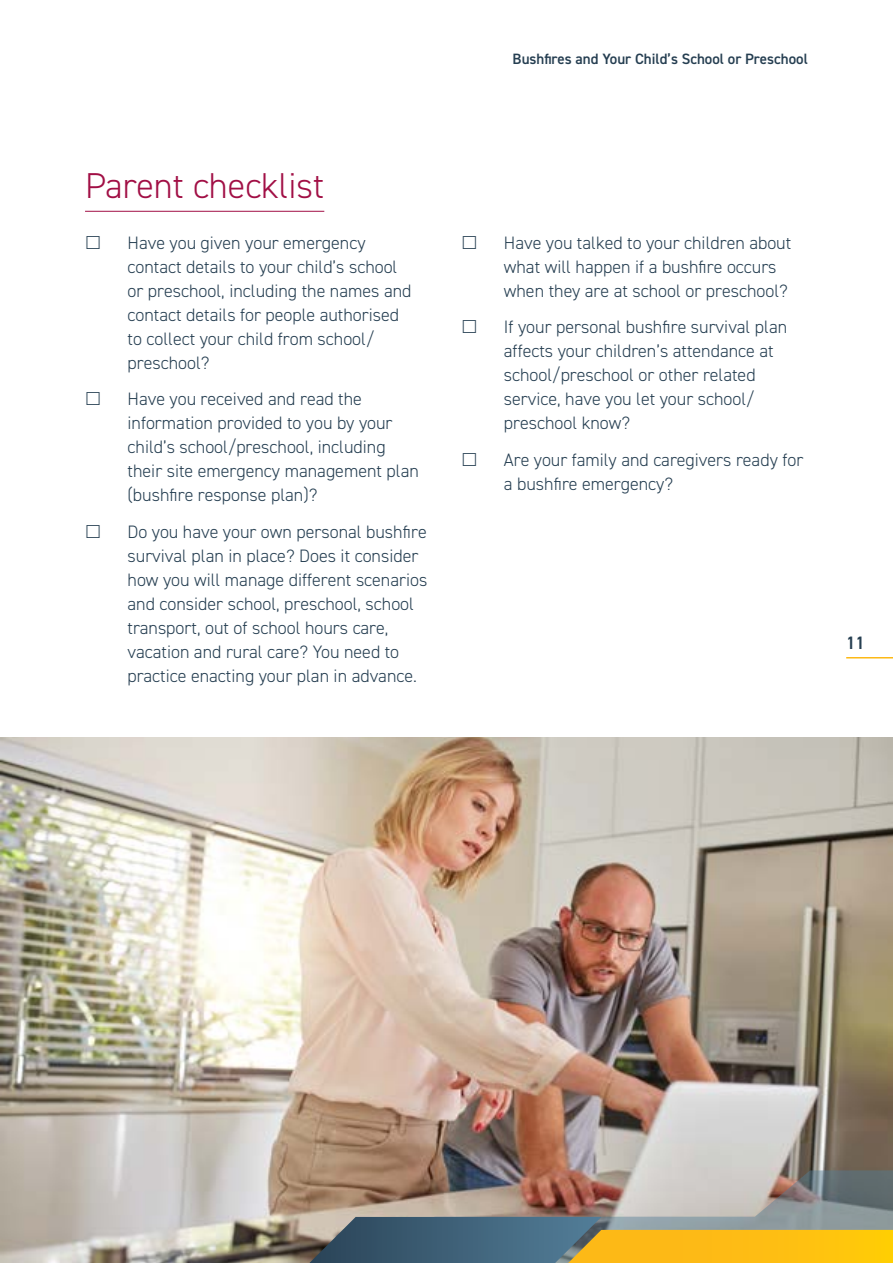
<style>
.page{position:relative;width:893px;height:1263px;background:#fff}
.page>*{position:absolute;margin:0;border:0;box-sizing:border-box;transform-origin:0 0}
.t1{font:300 36px "DIN2014";color:#a10f45}
.t2{font:300 18px/24px "DIN2014";color:#253e51}
.t3{font:600 18px "DIN2014";color:#253e51}
.t4{font:600 15px "DIN2014";color:#253e51}
</style>
<div class="page">
<hr style="left:85px;top:211px;width:239px;height:1px;background:#a10f45">
<img style="left:0;top:737px;width:893px;height:526px">
<img style="left:351px;top:1170px;width:542px;height:47px">
<svg style="left:297px;top:1217px;width:596px;height:46px;background:#978f58"></svg>
<hr style="left:846px;top:657px;width:47px;height:1px;background:#fdb916">
<h1 class="t1" style="left:85px;top:164px;width:241px">Parent checklist</h1>
<p class="t2" style="left:128px;top:230px;width:285px">Have you given your emergency contact details to your child’s school or preschool, including the names and contact details for people authorised to collect your child from school/ preschool?</p>
<p class="t2" style="left:128px;top:387px;width:293px">Have you received and read the information provided to you by your child’s school/preschool, including their site emergency management plan (bushfire response plan)?</p>
<p class="t2" style="left:128px;top:520px;width:301px">Do you have your own personal bushfire survival plan in place? Does it consider how you will manage different scenarios and consider school, preschool, school transport, out of school hours care, vacation and rural care? You need to practice enacting your plan in advance.</p>
<p class="t4" style="left:513px;top:49px;width:297px">Bushfires and Your Child’s School or Preschool</p>
<p class="t2" style="left:504px;top:230px;width:289px">Have you talked to your children about what will happen if a bushfire occurs when they are at school or preschool?</p>
<p class="t2" style="left:504px;top:315px;width:285px">If your personal bushfire survival plan affects your children’s attendance at school/preschool or other related service, have you let your school/ preschool know?</p>
<p class="t2" style="left:504px;top:448px;width:301px">Are your family and caregivers ready for a bushfire emergency?</p>
<p class="t3" style="left:846px;top:630px;width:20px">11</p>
</div>
